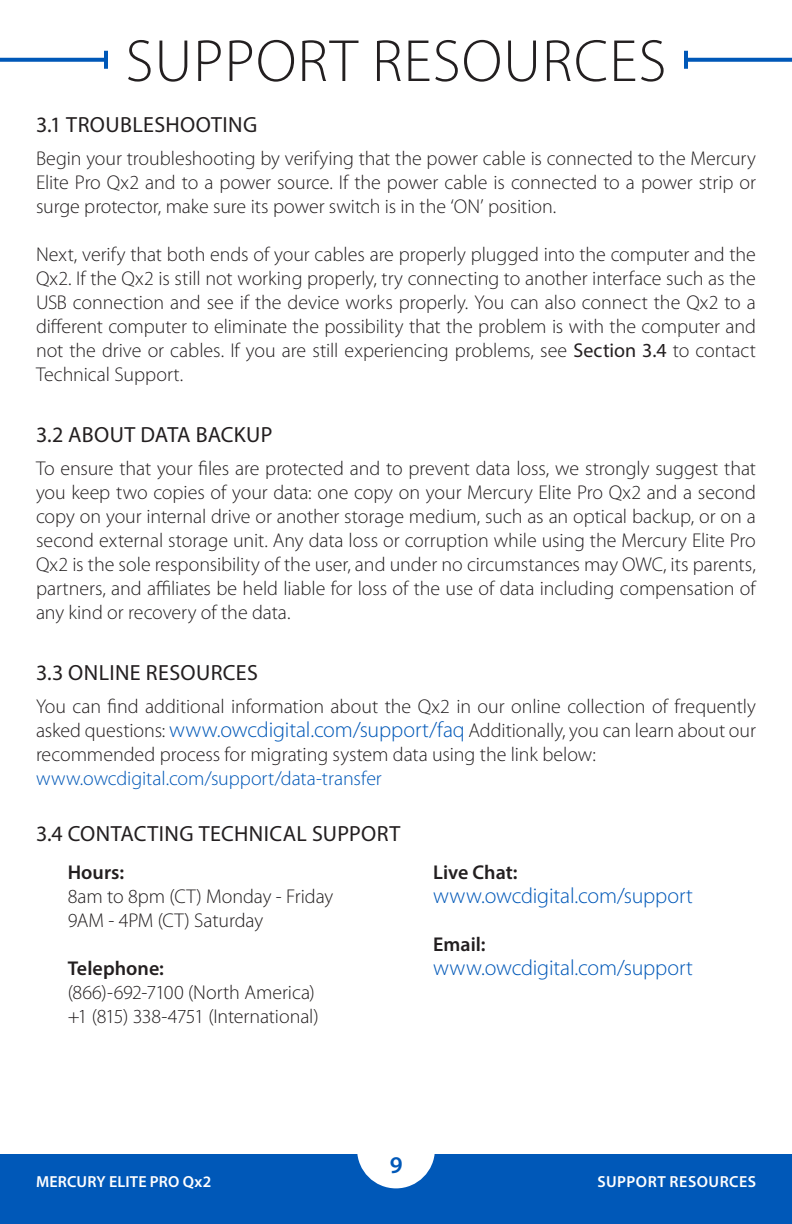
<style>
.page{position:relative;width:792px;height:1224px;background:#fff}
.page>*{position:absolute;margin:0;border:0;box-sizing:border-box;transform-origin:0 0}
.Section_Header{font:300 60px "Myriad Pro";letter-spacing:.02em;color:#231f20}
.t1{font:600 24px "Myriad Pro";color:#0058b8}
.Subhead_Paragraph{font:22px "Myriad Pro";letter-spacing:.02em;color:#231f20}
.Subhead_Paragraph-2{font:300 22px "Myriad Pro";letter-spacing:-.005em;color:#0058b8}
.Header_Paragraph{font:300 20px/24px "Myriad Pro";letter-spacing:-.005em;color:#231f20;text-align:justify}
.Subhead_Paragraph-3{font:300 20px/24px "Myriad Pro";letter-spacing:-.005em;color:#231f20;text-align:justify}
.Subhead_Paragraph-4{font:300 20px "Myriad Pro";letter-spacing:-.005em;color:#0058b8}
.Subhead_Paragraph-5{font:600 20px "Myriad Pro";color:#231f20}
.Header_Paragraph-2{font:600 20px "Myriad Pro";letter-spacing:.005em;color:#231f20}
.t2{font:600 16px "Myriad Pro";letter-spacing:.02em;color:#fff}
.s1{font-weight:400}
.s2{font-size:22px;color:#0058b8}
</style>
<div class="page">
<div style="left:0;top:1155px;width:792px;height:69px;background:#0058b8"></div>
<div style="left:357px;top:1111px;width:78px;height:77px;background:#fff;border-radius:50%"></div>
<svg style="left:0;top:58px;width:104px;height:4px"></svg>
<hr style="left:104px;top:51px;width:4px;height:18px;background:#0058b8">
<svg style="left:688px;top:58px;width:104px;height:4px"></svg>
<hr style="left:684px;top:51px;width:4px;height:18px;background:#0058b8">
<p class="Section_Header" style="left:126px;top:28px;width:542px">SUPPORT RESOURCES</p>
<p class="Subhead_Paragraph" style="left:36px;top:111px;width:223px">3.1 TROUBLESHOOTING</p>
<p class="Header_Paragraph" style="left:36px;top:146px;width:722px">Begin your troubleshooting by verifying that the power cable is connected to the Mercury Elite Pro Qx2 and to a power source. If the power cable is connected to a power strip or surge protector, make sure its power switch is in the ‘ON’ position.</p>
<p class="Header_Paragraph" style="left:36px;top:242px;width:722px">Next, verify that both ends of your cables are properly plugged into the computer and the Qx2. If the Qx2 is still not working properly, try connecting to another interface such as the USB connection and see if the device works properly. You can also connect the Qx2 to a different computer to eliminate the possibility that the problem is with the computer and not the drive or cables. If you are still experiencing problems, see <span class="s1">Section 3.4</span> to contact Technical Support.</p>
<p class="Subhead_Paragraph" style="left:36px;top:421px;width:238px">3.2 ABOUT DATA BACKUP</p>
<p class="Header_Paragraph" style="left:36px;top:456px;width:722px">To ensure that your files are protected and to prevent data loss, we strongly suggest that you keep two copies of your data: one copy on your Mercury Elite Pro Qx2 and a second copy on your internal drive or another storage medium, such as an optical backup, or on a second external storage unit. Any data loss or corruption while using the Mercury Elite Pro Qx2 is the sole responsibility of the user, and under no circumstances may OWC, its parents, partners, and affiliates be held liable for loss of the use of data including compensation of any kind or recovery of the data.</p>
<p class="Subhead_Paragraph" style="left:36px;top:659px;width:223px">3.3 ONLINE RESOURCES</p>
<p class="Subhead_Paragraph-3" style="left:36px;top:694px;width:722px">You can find additional information about the Qx2 in our online collection of frequently asked questions: <span class="s2">www.owcdigital.com/support/faq</span> Additionally, you can learn about our recommended process for migrating system data using the link below:</p>
<p class="Subhead_Paragraph-4" style="left:36px;top:767px;width:347px">www.owcdigital.com/support/data-transfer</p>
<p class="Subhead_Paragraph" style="left:36px;top:820px;width:366px">3.4 CONTACTING TECHNICAL SUPPORT</p>
<p class="Header_Paragraph-2" style="left:68px;top:860px;width:58px">Hours:</p>
<p class="Header_Paragraph" style="left:68px;top:885px;width:267px">8am to 8pm (CT) Monday - Friday</p>
<p class="Header_Paragraph" style="left:68px;top:909px;width:197px">9AM - 4PM (CT) Saturday</p>
<p class="Subhead_Paragraph-5" style="left:68px;top:956px;width:98px">Telephone:</p>
<p class="Subhead_Paragraph-3" style="left:68px;top:981px;width:249px">(866)-692-7100 (North America)</p>
<p class="Subhead_Paragraph-3" style="left:68px;top:1005px;width:253px">+1 (815) 338-4751 (International)</p>
<p class="Subhead_Paragraph-5" style="left:433px;top:860px;width:86px">Live Chat:</p>
<p class="Subhead_Paragraph-2" style="left:433px;top:884px;width:261px">www.owcdigital.com/support</p>
<p class="Subhead_Paragraph-5" style="left:433px;top:932px;width:54px">Email:</p>
<p class="Subhead_Paragraph-2" style="left:433px;top:956px;width:261px">www.owcdigital.com/support</p>
<p class="t1" style="left:390px;top:1150px;width:14px">9</p>
<p class="t2" style="left:36px;top:1171px;width:177px">MERCURY ELITE PRO Qx2</p>
<p class="t2" style="left:597px;top:1171px;width:160px">SUPPORT RESOURCES</p>
</div>
